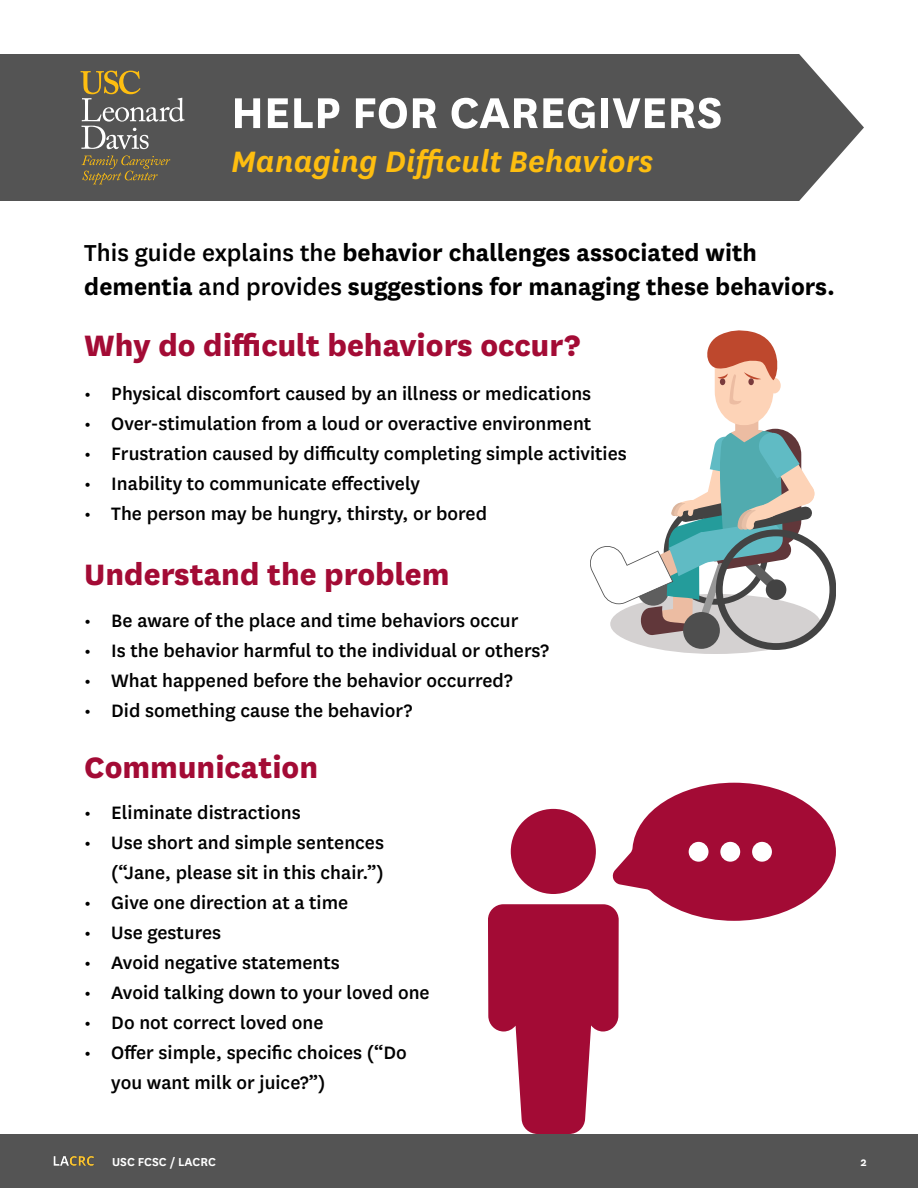
<style>
.page{position:relative;width:918px;height:1188px;background:#fff}
.page>*{position:absolute;margin:0;border:0;box-sizing:border-box;transform-origin:0 0}
.t1{font:700 50.4px "National";color:#fff}
.t2{font:800 34.5px "National";color:#a30b35}
.t3{font:italic 600 34.5px "National";color:#febe10}
.t4{font:700 27px/34.5px "National";color:#000}
.t5{font:500 21px/30px "National";color:#000;text-align:right}
.t6{font:600 13.5px "National";color:#fff}
.s1{font-weight:500}
</style>
<div class="page">
<div style="left:0;top:1134px;width:918px;height:54px;background:#545454"></div>
<img style="left:53px;top:1156px;width:41px;height:10px">
<div style="left:610px;top:594px;width:211px;height:60px;background:#d4d1d1;border-radius:50%"></div>
<svg style="left:591px;top:330px;width:245px;height:320px"></svg>
<svg style="left:488px;top:783px;width:348px;height:351px"></svg>
<div style="left:511px;top:809px;width:85px;height:85px;background:#a30b35;border-radius:50%"></div>
<div style="left:0;top:54px;width:864px;height:147px;background:#545454"></div>
<svg style="left:82px;top:155px;width:88px;height:29px;background:#6c624a"></svg>
<svg style="left:81px;top:71px;width:104px;height:78px;background:#726f65"></svg>
<h1 class="t1" style="left:231px;top:77px;width:493px">HELP FOR CAREGIVERS</h1>
<h2 class="t3" style="left:231px;top:138px;width:424px">Managing Difficult Behaviors</h2>
<p class="t4" style="left:84px;top:233px;width:752px"><span class="s1">This guide explains the</span> behavior challenges associated with dementia <span class="s1">and provides</span> suggestions for managing these behaviors.</p>
<h2 class="t2" style="left:84px;top:321px;width:497px">Why do difficult behaviors occur?</h2>
<p class="t5" style="left:84px;top:377px;width:508px">• Physical discomfort caused by an illness or medications</p>
<p class="t5" style="left:84px;top:407px;width:509px">• Over-stimulation from a loud or overactive environment</p>
<p class="t5" style="left:84px;top:437px;width:544px">• Frustration caused by difficulty completing simple activities</p>
<p class="t5" style="left:84px;top:467px;width:337px">• Inability to communicate effectively</p>
<p class="t5" style="left:84px;top:497px;width:404px">• The person may be hungry, thirsty, or bored</p>
<h2 class="t2" style="left:84px;top:550px;width:367px">Understand the problem</h2>
<p class="t5" style="left:84px;top:604px;width:436px">• Be aware of the place and time behaviors occur</p>
<p class="t5" style="left:84px;top:634px;width:466px">• Is the behavior harmful to the individual or others?</p>
<p class="t5" style="left:84px;top:664px;width:430px">• What happened before the behavior occurred?</p>
<p class="t5" style="left:84px;top:694px;width:330px">• Did something cause the behavior?</p>
<h2 class="t2" style="left:84px;top:743px;width:235px">Communication</h2>
<p class="t5" style="left:84px;top:796px;width:218px">• Eliminate distractions</p>
<p class="t5" style="left:84px;top:826px;width:301px">• Use short and simple sentences (“Jane, please sit in this chair.”)</p>
<p class="t5" style="left:84px;top:886px;width:265px">• Give one direction at a time</p>
<p class="t5" style="left:84px;top:916px;width:138px">• Use gestures</p>
<p class="t5" style="left:84px;top:946px;width:257px">• Avoid negative statements</p>
<p class="t5" style="left:84px;top:976px;width:347px">• Avoid talking down to your loved one</p>
<p class="t5" style="left:84px;top:1006px;width:241px">• Do not correct loved one</p>
<p class="t5" style="left:111px;top:1036px;width:297px;text-align:left;text-indent:-27px">• Offer simple, specific choices (“Do you want milk or juice?”)</p>
<p class="t6" style="left:112px;top:1152px;width:105px">USC FCSC / LACRC</p>
<p class="t6" style="left:861px;top:1152px;width:8px">2</p>
</div>
